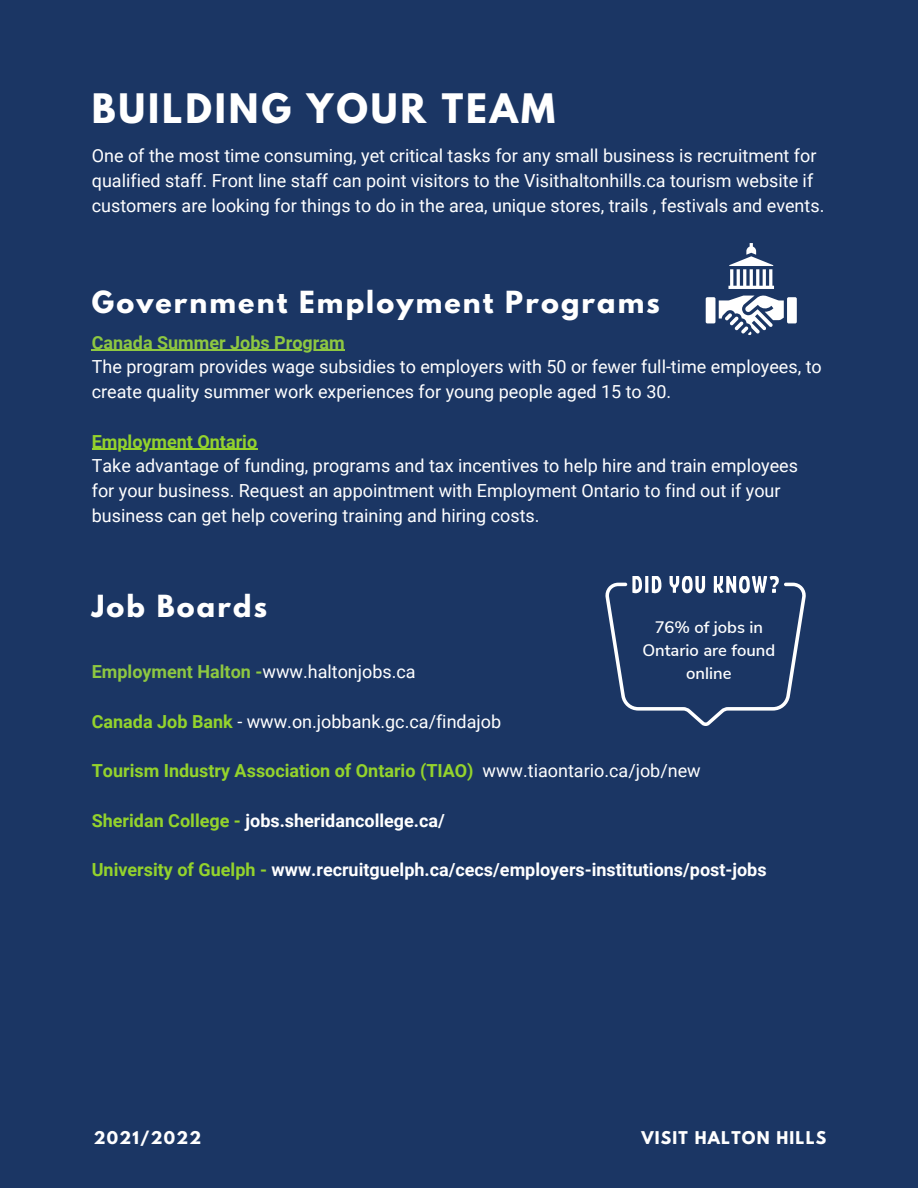
<style>
.page{position:relative;width:918px;height:1188px;background:#1b3664}
.page>*{position:absolute;margin:0;border:0;box-sizing:border-box;transform-origin:0 0}
.t1{font:700 36px "League Spartan";letter-spacing:.08em;color:#fff}
.t2{font:700 27px "League Spartan";letter-spacing:.08em;color:#fff}
.t3{font:18px/24.8px "Roboto";color:#fff}
.t4{font:700 18px "Roboto";color:#fff}
.t5{font:700 18px "Roboto";color:#94d32c}
.t6{font:700 18px "Roboto";color:#8ec841}
.t7{font:600 16.65px/22.8px "Nunito Sans";color:#fff;text-align:center}
.t8{font:700 15.6px "League Spartan";letter-spacing:.08em;color:#fff}
.s1{font-weight:400;color:#fff}
.s2{font-weight:700;color:#94d32c}
.s3{color:#94d32c}
</style>
<div class="page">
<hr style="left:92px;top:350px;width:253px;height:1px;background:#8ec841">
<div style="left:706px;top:297px;width:9px;height:26px;background:#fff;border-radius:2px"></div>
<svg style="left:719px;top:295px;width:65px;height:40px"></svg>
<div style="left:787px;top:297px;width:10px;height:26px;background:#fff;border-radius:2px"></div>
<svg style="left:728px;top:243px;width:46px;height:46px"></svg>
<hr style="left:92px;top:449px;width:165px;height:1px;background:#94d32c">
<svg style="left:605px;top:576px;width:201px;height:150px"></svg>
<h1 class="t1" style="left:92px;top:91px;width:465px">BUILDING YOUR TEAM</h1>
<p class="t3" style="left:92px;top:144px;width:734px">One of the most time consuming, yet critical tasks for any small business is recruitment for qualified staff. Front line staff can point visitors to the Visithaltonhills.ca tourism website if customers are looking for things to do in the area, unique stores, trails , festivals and events.</p>
<h2 class="t2" style="left:92px;top:288px;width:570px">Government Employment Programs</h2>
<p class="t6" style="left:92px;top:332px;width:254px">Canada Summer Jobs Program</p>
<p class="t3" style="left:92px;top:355px;width:732px">The program provides wage subsidies to employers with 50 or fewer full-time employees, to create quality summer work experiences for young people aged 15 to 30.</p>
<p class="t5" style="left:92px;top:431px;width:167px">Employment Ontario</p>
<p class="t3" style="left:92px;top:454px;width:708px">Take advantage of funding, programs and tax incentives to help hire and train employees for your business. Request an appointment with Employment Ontario to find out if your business can get help covering training and hiring costs.</p>
<h2 class="t2" style="left:92px;top:593px;width:177px">Job Boards</h2>
<p class="t7" style="left:642px;top:616px;width:134px">76% of jobs in<br>Ontario are found</p>
<p class="t6" style="left:92px;top:662px;width:325px">Employment Halton -<span class="s1">www.haltonjobs.ca</span></p>
<p class="t7" style="left:686px;top:662px;width:47px">online</p>
<p class="t3" style="left:92px;top:709px;width:411px"><span class="s2">Canada Job Bank</span> - www.on.jobbank.gc.ca/findajob</p>
<p class="t5" style="left:92px;top:761px;width:610px">Tourism Industry Association of Ontario (TIAO) <span class="s1">www.tiaontario.ca/job/new</span></p>
<p class="t4" style="left:92px;top:810px;width:355px"><span class="s3">Sheridan College -</span> jobs.sheridancollege.ca/</p>
<p class="t4" style="left:92px;top:860px;width:676px"><span class="s3">University of Guelph -</span> www.recruitguelph.ca/cecs/employers-institutions/post-jobs</p>
<p class="t8" style="left:94px;top:1130px;width:109px">2021/2022</p>
<p class="t8" style="left:641px;top:1130px;width:186px">VISIT HALTON HILLS</p>
</div>
